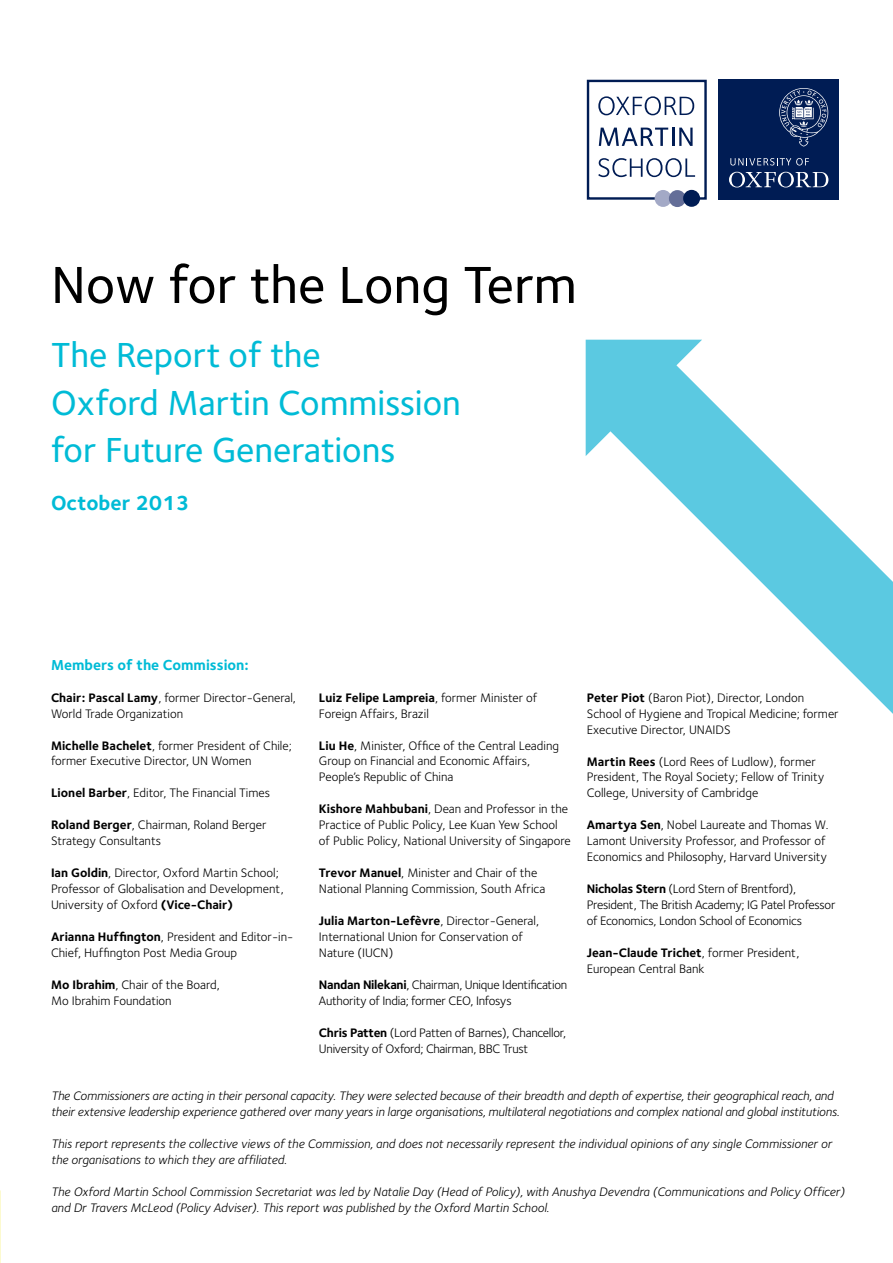
<style>
.page{position:relative;width:893px;height:1263px;background:#fff}
.page>*{position:absolute;margin:0;border:0;box-sizing:border-box;transform-origin:0 0}
.t1{font:500 54px "Foundry Sterling";color:#000}
.t2{font:500 36px/47.8px "Foundry Sterling";color:#00bbd6}
.t3{font:700 21px "Foundry Sterling";color:#00bbd6}
.t4{font:700 15px "Foundry Sterling";color:#00bbd6}
.t5{font:12.75px/15.9px "Foundry Sterling";color:#000}
.t6{font:italic 12.75px/15.9px "Foundry Sterling";letter-spacing:-.005em;color:#000}
.t7{font:12.75px/15.9px "Foundry Sterling";letter-spacing:-.02em;color:#000}
.s1{font-weight:700}
</style>
<div class="page">
<div style="left:719px;top:80px;width:120px;height:120px;background:#001c54"></div>
<svg style="left:729px;top:172px;width:99px;height:15px"></svg>
<svg style="left:730px;top:158px;width:79px;height:8px"></svg>
<svg style="left:779px;top:88px;width:49px;height:59px"></svg>
<div style="left:587px;top:80px;width:120px;height:120px;border:2px solid #001c54"></div>
<div style="left:655px;top:190px;width:17px;height:17px;background:#a3a9c6;border-radius:50%"></div>
<div style="left:669px;top:190px;width:17px;height:17px;background:#646e98;border-radius:50%"></div>
<div style="left:683px;top:190px;width:17px;height:17px;background:#001c54;border-radius:50%"></div>
<svg style="left:598px;top:96px;width:96px;height:19px"></svg>
<svg style="left:599px;top:128px;width:94px;height:18px"></svg>
<svg style="left:598px;top:158px;width:97px;height:19px"></svg>
<svg style="left:586px;top:340px;width:307px;height:374px"></svg>
<h1 class="t1" style="left:51px;top:253px;width:527px">Now for the Long Term</h1>
<h2 class="t2" style="left:51px;top:330px;width:411px">The Report of the<br>Oxford Martin Commission for Future Generations</h2>
<h3 class="t3" style="left:51px;top:491px;width:140px">October 2013</h3>
<p class="t4" style="left:51px;top:656px;width:199px">Members of the Commission:</p>
<p class="t5" style="left:51px;top:689px;width:246px"><span class="s1">Chair: Pascal Lamy</span>, former Director-General,<br>World Trade Organization</p>
<p class="t5" style="left:51px;top:737px;width:242px"><span class="s1">Michelle Bachelet</span>, former President of Chile; former Executive Director, UN Women</p>
<p class="t5" style="left:51px;top:785px;width:221px"><span class="s1">Lionel Barber</span>, Editor, The Financial Times</p>
<p class="t5" style="left:51px;top:817px;width:217px"><span class="s1">Roland Berger</span>, Chairman, Roland Berger<br>Strategy Consultants</p>
<p class="t5" style="left:51px;top:865px;width:234px"><span class="s1">Ian Goldin</span>, Director, Oxford Martin School;<br>Professor of Globalisation and Development,<br>University of Oxford <span class="s1">(Vice-Chair)</span></p>
<p class="t5" style="left:51px;top:928px;width:244px"><span class="s1">Arianna Huffington</span>, President and Editor-in-<br>Chief, Huffington Post Media Group</p>
<p class="t5" style="left:51px;top:976px;width:170px"><span class="s1">Mo Ibrahim</span>, Chair of the Board,<br>Mo Ibrahim Foundation</p>
<p class="t5" style="left:319px;top:689px;width:220px"><span class="s1">Luiz Felipe Lampreia</span>, former Minister of<br>Foreign Affairs, Brazil</p>
<p class="t5" style="left:319px;top:737px;width:242px"><span class="s1">Liu He</span>, Minister, Office of the Central Leading<br>Group on Financial and Economic Affairs,<br>People’s Republic of China</p>
<p class="t5" style="left:319px;top:801px;width:253px"><span class="s1">Kishore Mahbubani</span>, Dean and Professor in the<br>Practice of Public Policy, Lee Kuan Yew School of Public Policy, National University of Singapore</p>
<p class="t5" style="left:319px;top:865px;width:228px"><span class="s1">Trevor Manuel</span>, Minister and Chair of the<br>National Planning Commission, South Africa</p>
<p class="t5" style="left:319px;top:913px;width:222px"><span class="s1">Julia Marton-Lefèvre</span>, Director-General,<br>International Union for Conservation of<br>Nature (IUCN)</p>
<p class="t7" style="left:319px;top:976px;width:250px"><span class="s1">Nandan Nilekani</span>, Chairman, Unique Identification<br>Authority of India; former CEO, Infosys</p>
<p class="t7" style="left:319px;top:1024px;width:249px"><span class="s1">Chris Patten</span> (Lord Patten of Barnes), Chancellor,<br>University of Oxford; Chairman, BBC Trust</p>
<p class="t5" style="left:587px;top:689px;width:253px"><span class="s1">Peter Piot</span> (Baron Piot), Director, London<br>School of Hygiene and Tropical Medicine; former<br>Executive Director, UNAIDS</p>
<p class="t5" style="left:587px;top:753px;width:239px"><span class="s1">Martin Rees</span> (Lord Rees of Ludlow), former<br>President, The Royal Society; Fellow of Trinity<br>College, University of Cambridge</p>
<p class="t5" style="left:587px;top:817px;width:243px"><span class="s1">Amartya Sen</span>, Nobel Laureate and Thomas W.<br>Lamont University Professor, and Professor of<br>Economics and Philosophy, Harvard University</p>
<p class="t7" style="left:587px;top:881px;width:250px"><span class="s1">Nicholas Stern</span> (Lord Stern of Brentford),<br>President, The British Academy; IG Patel Professor of Economics, London School of Economics</p>
<p class="t5" style="left:587px;top:944px;width:214px"><span class="s1">Jean-Claude Trichet</span>, former President,<br>European Central Bank</p>
<p class="t6" style="left:51px;top:1088px;width:790px">The Commissioners are acting in their personal capacity. They were selected because of their breadth and depth of expertise, their geographical reach, and their extensive leadership experience gathered over many years in large organisations, multilateral negotiations and complex national and global institutions.</p>
<p class="t6" style="left:51px;top:1136px;width:782px">This report represents the collective views of the Commission, and does not necessarily represent the individual opinions of any single Commissioner or the organisations to which they are affiliated.</p>
<p class="t6" style="left:51px;top:1184px;width:795px">The Oxford Martin School Commission Secretariat was led by Natalie Day (Head of Policy), with Anushya Devendra (Communications and Policy Officer) and Dr Travers McLeod (Policy Adviser). This report was published by the Oxford Martin School.</p>
</div>
